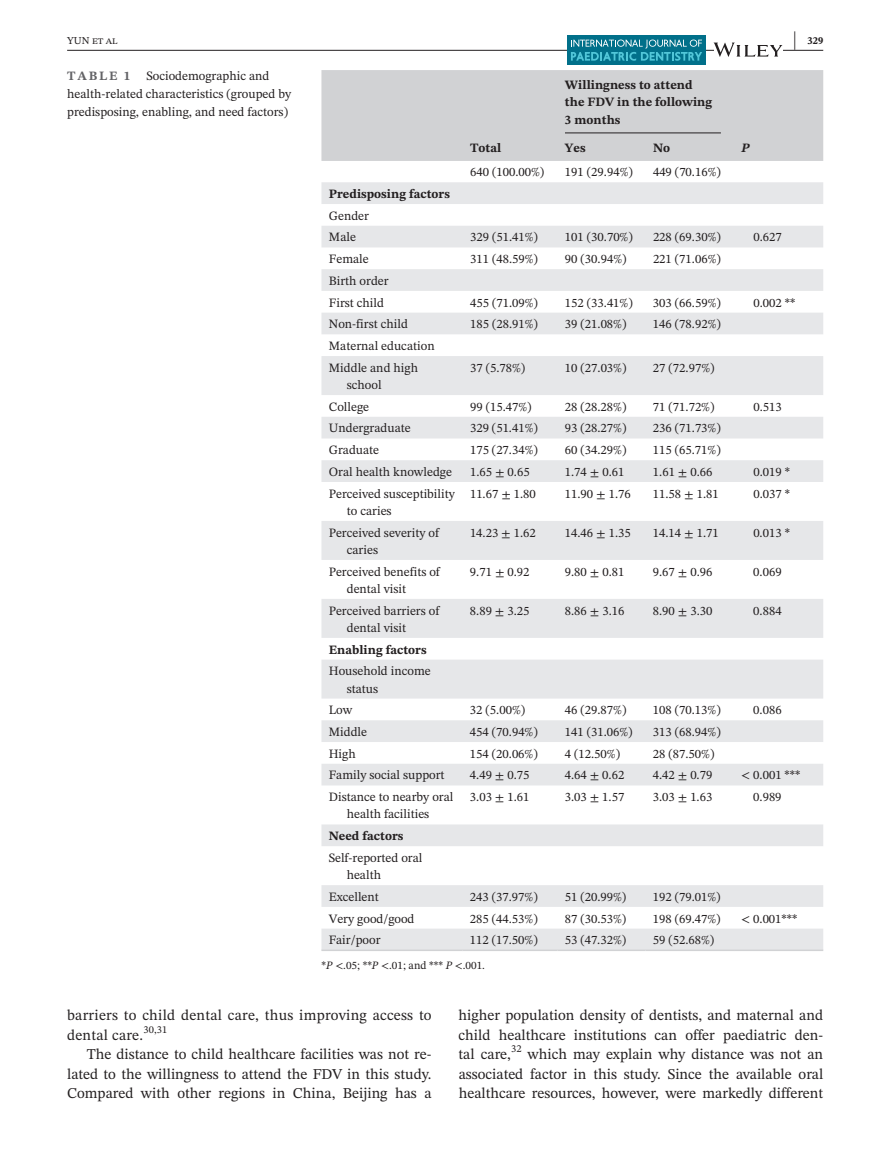
<style>
.page{position:relative;width:893px;height:1174px;background:#fff}
.page>*{position:absolute;margin:0;border:0;box-sizing:border-box;transform-origin:0 0}
.t1{font:15px/19.5px "STIX Two Text";color:#231f20;text-align:justify}
.t2{font:12.75px/17.2px "STIX Two Text";color:#231f20}
.t3{font:700 12.75px/17.2px "STIX Two Text";color:#231f20}
.t4{font:700 12.75px "STIX Two Text";letter-spacing:.14em;color:#636366}
.t5{font:italic 700 12.75px "STIX Two Text";color:#231f20}
.t6{font:11.25px "STIX Two Text";color:#231f20}
.t7{font:10.5px "STIX Two Text";color:#231f20}
.t8{font:700 10.5px "STIX Two Text";color:#231f20}
.s1{font-size:21.6px}
.s2{font-style:italic}
</style>
<div class="page">
<hr style="left:67px;top:50px;width:756px;height:1px;background:#231f20">
<div style="left:567px;top:35px;width:139px;height:30px;background:#01708a"></div>
<svg style="left:571px;top:40px;width:131px;height:21px"></svg>
<svg style="left:713px;top:43px;width:69px;height:14px"></svg>
<div style="left:321px;top:70px;width:502px;height:91px;background:#d1d2d4"></div>
<svg style="left:321px;top:182px;width:502px;height:767px;fill:#eaeaec"></svg>
<hr style="left:321px;top:949px;width:142px;height:2px;background:#d1d2d4">
<hr style="left:463px;top:949px;width:94px;height:2px;background:#d1d2d4">
<hr style="left:557px;top:949px;width:88px;height:2px;background:#d1d2d4">
<hr style="left:645px;top:949px;width:89px;height:2px;background:#d1d2d4">
<hr style="left:734px;top:949px;width:89px;height:2px;background:#d1d2d4">
<hr style="left:565px;top:132px;width:156px;height:1px;background:#231f20">
<p class="t7" style="left:67px;top:33px;width:52px">YUN et al</p>
<p class="t8" style="left:794px;top:33px;width:31px"><span class="s1">|</span> 329</p>
<p class="t2" style="left:67px;top:66px;width:225px;line-height:18px;text-indent:79px">Sociodemographic and health-related characteristics (grouped by predisposing, enabling, and need factors)</p>
<p class="t4" style="left:67px;top:66px;width:64px">TABLE 1</p>
<p class="t3" style="left:470px;top:139px;width:33px">Total</p>
<p class="t3" style="left:565px;top:76px;width:149px">Willingness to attend the FDV in the following<br>3 months</p>
<p class="t3" style="left:565px;top:139px;width:22px">Yes</p>
<p class="t3" style="left:653px;top:139px;width:19px">No</p>
<p class="t5" style="left:742px;top:138px;width:10px">P</p>
<p class="t3" style="left:329px;top:185px;width:123px">Predisposing factors</p>
<p class="t2" style="left:329px;top:204px;width:42px;line-height:21.8px">Gender<br>Male</p>
<p class="t2" style="left:470px;top:163px;width:76px">640 (100.00%)</p>
<p class="t2" style="left:565px;top:163px;width:69px">191 (29.94%)</p>
<p class="t2" style="left:653px;top:163px;width:69px">449 (70.16%)</p>
<p class="t2" style="left:470px;top:228px;width:69px">329 (51.41%)</p>
<p class="t2" style="left:565px;top:228px;width:69px">101 (30.70%)</p>
<p class="t2" style="left:653px;top:228px;width:69px">228 (69.30%)</p>
<p class="t2" style="left:753px;top:228px;width:30px">0.627</p>
<p class="t2" style="left:329px;top:250px;width:41px">Female</p>
<p class="t2" style="left:470px;top:250px;width:69px">311 (48.59%)</p>
<p class="t2" style="left:565px;top:250px;width:63px">90 (30.94%)</p>
<p class="t2" style="left:653px;top:250px;width:69px">221 (71.06%)</p>
<p class="t2" style="left:329px;top:270px;width:61px;line-height:21.8px">Birth order<br>First child</p>
<p class="t2" style="left:470px;top:294px;width:69px">455 (71.09%)</p>
<p class="t2" style="left:565px;top:294px;width:69px">152 (33.41%)</p>
<p class="t2" style="left:653px;top:294px;width:69px">303 (66.59%)</p>
<p class="t2" style="left:753px;top:294px;width:43px">0.002 **</p>
<p class="t2" style="left:329px;top:315px;width:80px">Non-first child</p>
<p class="t2" style="left:470px;top:315px;width:69px">185 (28.91%)</p>
<p class="t2" style="left:565px;top:315px;width:63px">39 (21.08%)</p>
<p class="t2" style="left:653px;top:315px;width:69px">146 (78.92%)</p>
<p class="t2" style="left:329px;top:335px;width:107px;line-height:21.8px">Maternal education<br>Middle and high</p>
<p class="t2" style="left:347px;top:376px;width:36px">school</p>
<p class="t2" style="left:470px;top:359px;width:57px">37 (5.78%)</p>
<p class="t2" style="left:565px;top:359px;width:63px">10 (27.03%)</p>
<p class="t2" style="left:653px;top:359px;width:63px">27 (72.97%)</p>
<p class="t2" style="left:329px;top:398px;width:42px">College</p>
<p class="t2" style="left:470px;top:398px;width:63px">99 (15.47%)</p>
<p class="t2" style="left:565px;top:398px;width:63px">28 (28.28%)</p>
<p class="t2" style="left:653px;top:398px;width:63px">71 (71.72%)</p>
<p class="t2" style="left:753px;top:398px;width:30px">0.513</p>
<p class="t2" style="left:329px;top:419px;width:83px">Undergraduate</p>
<p class="t2" style="left:470px;top:419px;width:69px">329 (51.41%)</p>
<p class="t2" style="left:565px;top:419px;width:63px">93 (28.27%)</p>
<p class="t2" style="left:653px;top:419px;width:69px">236 (71.73%)</p>
<p class="t2" style="left:329px;top:441px;width:52px">Graduate</p>
<p class="t2" style="left:470px;top:441px;width:69px">175 (27.34%)</p>
<p class="t2" style="left:565px;top:441px;width:63px">60 (34.29%)</p>
<p class="t2" style="left:653px;top:441px;width:69px">115 (65.71%)</p>
<p class="t2" style="left:329px;top:463px;width:125px">Oral health knowledge</p>
<p class="t2" style="left:470px;top:463px;width:61px">1.65 ± 0.65</p>
<p class="t2" style="left:565px;top:463px;width:61px">1.74 ± 0.61</p>
<p class="t2" style="left:653px;top:463px;width:61px">1.61 ± 0.66</p>
<p class="t2" style="left:753px;top:463px;width:38px">0.019 *</p>
<p class="t2" style="left:347px;top:485px;width:110px;text-indent:-18px">Perceived susceptibility to caries</p>
<p class="t2" style="left:470px;top:485px;width:67px">11.67 ± 1.80</p>
<p class="t2" style="left:565px;top:485px;width:67px">11.90 ± 1.76</p>
<p class="t2" style="left:653px;top:485px;width:67px">11.58 ± 1.81</p>
<p class="t2" style="left:753px;top:485px;width:38px">0.037 *</p>
<p class="t2" style="left:347px;top:524px;width:94px;text-indent:-18px">Perceived severity of caries</p>
<p class="t2" style="left:470px;top:524px;width:67px">14.23 ± 1.62</p>
<p class="t2" style="left:565px;top:524px;width:67px">14.46 ± 1.35</p>
<p class="t2" style="left:653px;top:524px;width:67px">14.14 ± 1.71</p>
<p class="t2" style="left:753px;top:524px;width:38px">0.013 *</p>
<p class="t2" style="left:347px;top:562px;width:95px;text-indent:-18px">Perceived benefits of dental visit</p>
<p class="t2" style="left:470px;top:562px;width:61px">9.71 ± 0.92</p>
<p class="t2" style="left:565px;top:562px;width:61px">9.80 ± 0.81</p>
<p class="t2" style="left:653px;top:562px;width:61px">9.67 ± 0.96</p>
<p class="t2" style="left:753px;top:562px;width:30px">0.069</p>
<p class="t2" style="left:347px;top:601px;width:94px;text-indent:-18px">Perceived barriers of dental visit</p>
<p class="t2" style="left:470px;top:601px;width:61px">8.89 ± 3.25</p>
<p class="t2" style="left:565px;top:601px;width:61px">8.86 ± 3.16</p>
<p class="t2" style="left:653px;top:601px;width:61px">8.90 ± 3.30</p>
<p class="t2" style="left:753px;top:601px;width:30px">0.884</p>
<p class="t3" style="left:329px;top:641px;width:99px">Enabling factors</p>
<p class="t2" style="left:347px;top:662px;width:86px;text-indent:-18px">Household income status</p>
<p class="t2" style="left:329px;top:701px;width:25px">Low</p>
<p class="t2" style="left:470px;top:701px;width:57px">32 (5.00%)</p>
<p class="t2" style="left:565px;top:701px;width:63px">46 (29.87%)</p>
<p class="t2" style="left:653px;top:701px;width:69px">108 (70.13%)</p>
<p class="t2" style="left:753px;top:701px;width:30px">0.086</p>
<p class="t2" style="left:329px;top:723px;width:40px">Middle</p>
<p class="t2" style="left:470px;top:723px;width:69px">454 (70.94%)</p>
<p class="t2" style="left:565px;top:723px;width:69px">141 (31.06%)</p>
<p class="t2" style="left:653px;top:723px;width:69px">313 (68.94%)</p>
<p class="t2" style="left:329px;top:744px;width:29px">High</p>
<p class="t2" style="left:470px;top:744px;width:69px">154 (20.06%)</p>
<p class="t2" style="left:565px;top:744px;width:57px">4 (12.50%)</p>
<p class="t2" style="left:653px;top:744px;width:63px">28 (87.50%)</p>
<p class="t2" style="left:329px;top:766px;width:117px">Family social support</p>
<p class="t2" style="left:470px;top:766px;width:61px">4.49 ± 0.75</p>
<p class="t2" style="left:565px;top:766px;width:61px">4.64 ± 0.62</p>
<p class="t2" style="left:653px;top:766px;width:61px">4.42 ± 0.79</p>
<p class="t2" style="left:741px;top:766px;width:60px">&lt; 0.001 ***</p>
<p class="t2" style="left:329px;top:788px;width:126px;text-align:center">Distance to nearby oral health facilities</p>
<p class="t2" style="left:470px;top:788px;width:61px">3.03 ± 1.61</p>
<p class="t2" style="left:565px;top:788px;width:61px">3.03 ± 1.57</p>
<p class="t2" style="left:653px;top:788px;width:61px">3.03 ± 1.63</p>
<p class="t2" style="left:753px;top:788px;width:30px">0.989</p>
<p class="t3" style="left:329px;top:827px;width:76px">Need factors</p>
<p class="t2" style="left:347px;top:849px;width:77px;text-indent:-18px">Self-reported oral health</p>
<p class="t2" style="left:329px;top:888px;width:52px">Excellent</p>
<p class="t2" style="left:470px;top:888px;width:69px">243 (37.97%)</p>
<p class="t2" style="left:565px;top:888px;width:63px">51 (20.99%)</p>
<p class="t2" style="left:653px;top:888px;width:69px">192 (79.01%)</p>
<p class="t2" style="left:329px;top:909px;width:87px">Very good/good</p>
<p class="t2" style="left:470px;top:909px;width:69px">285 (44.53%)</p>
<p class="t2" style="left:565px;top:909px;width:63px">87 (30.53%)</p>
<p class="t2" style="left:653px;top:909px;width:69px">198 (69.47%)</p>
<p class="t2" style="left:741px;top:909px;width:57px">&lt; 0.001***</p>
<p class="t2" style="left:329px;top:931px;width:53px">Fair/poor</p>
<p class="t2" style="left:470px;top:931px;width:69px">112 (17.50%)</p>
<p class="t2" style="left:565px;top:931px;width:63px">53 (47.32%)</p>
<p class="t2" style="left:653px;top:931px;width:63px">59 (52.68%)</p>
<p class="t6" style="left:321px;top:957px;width:165px">*<span class="s2">P</span> &lt;.05; **<span class="s2">P</span> &lt;.01; and *** <span class="s2">P</span> &lt;.001.</p>
<p class="t1" style="left:67px;top:1005px;width:366px">barriers to child dental care, thus improving access to dental care.</p>
<p class="t7" style="left:143px;top:1022px;width:26px">30,31</p>
<p class="t1" style="left:67px;top:1044px;width:366px;text-indent:20px">The distance to child healthcare facilities was not re&shy;lated to the willingness to attend the FDV in this study.<br>Compared with other regions in China, Beijing has a</p>
<p class="t1" style="left:459px;top:1005px;width:366px">higher population density of dentists, and maternal and child healthcare institutions can offer paediatric den&shy;tal care,</p>
<p class="t7" style="left:511px;top:1041px;width:12px">32</p>
<p class="t1" style="left:459px;top:1044px;width:366px;text-indent:69px">which may explain why distance was not an associated factor in this study. Since the available oral healthcare resources, however, were markedly different</p>
</div>
